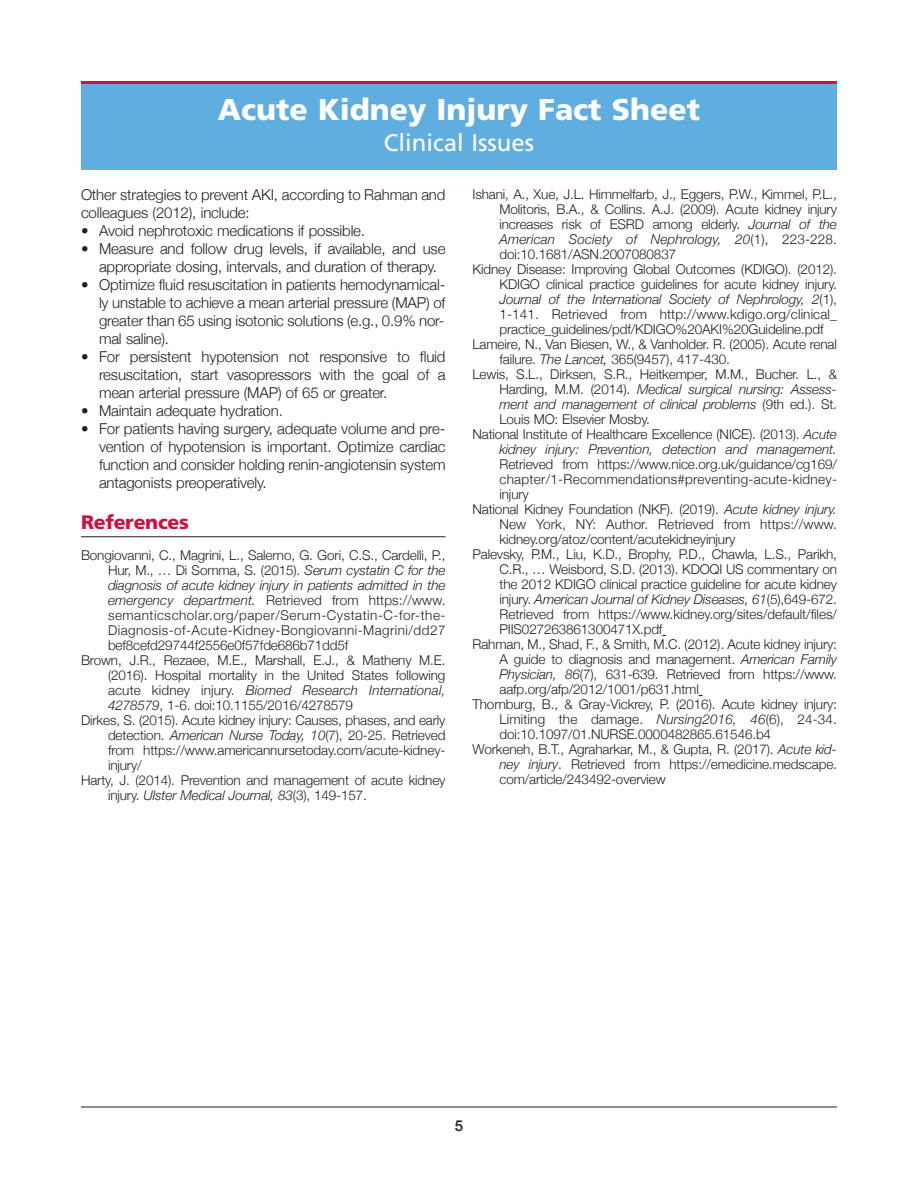
<style>
.page{position:relative;width:918px;height:1188px;background:#fff}
.page>*{position:absolute;margin:0;border:0;box-sizing:border-box;transform-origin:0 0}
.t1{font:900 30px "Frutiger";color:#fff}
.t2{font:24px "Frutiger";color:#fff}
.t3{font:900 19.5px "Frutiger";letter-spacing:-.015em;color:#cd1141}
.t4{font:300 15px/18px "Helvetica Neue";letter-spacing:-.01em;color:#231f20;text-align:justify}
.t5{font:500 15px "Helvetica Neue";color:#231f20}
.t6{font:300 13.5px "Helvetica Neue";letter-spacing:-.01em;color:#231f20}
.t7{font:italic 300 13.5px "Helvetica Neue";letter-spacing:-.01em;color:#231f20}
.t8{font:300 13.5px "Helvetica Neue";letter-spacing:.01em;color:#231f20}
.t9{font:italic 300 13.5px "Helvetica Neue";letter-spacing:.01em;color:#231f20}
.t10{font:300 13.5px "Helvetica Neue";letter-spacing:.04em;color:#231f20}
.t11{font:300 13.5px "Helvetica Neue";letter-spacing:.035em;color:#231f20}
.t12{font:300 13.5px "Helvetica Neue";letter-spacing:.02em;color:#231f20}
.s1{font-style:italic}
.s2{font-style:normal}
</style>
<div class="page">
<div style="left:81px;top:81px;width:756px;height:88px;background:#60aee0"></div>
<hr style="left:81px;top:81px;width:756px;height:3px;background:#cd1141">
<hr style="left:81px;top:536px;width:365px;height:1px;background:#231f20">
<hr style="left:81px;top:1107px;width:756px;height:1px;background:#231f20">
<h1 class="t1" style="left:218px;top:97px;width:484px">Acute Kidney Injury Fact Sheet</h1>
<h2 class="t2" style="left:384px;top:133px;width:152px">Clinical Issues</h2>
<p class="t4" style="left:81px;top:186px;width:366px">Other strategies to prevent AKI, according to Rahman and colleagues (2012), include:</p>
<p class="t4" style="left:81px;top:222px;width:286px">• Avoid nephrotoxic medications if possible.</p>
<p class="t4" style="left:99px;top:240px;width:348px;text-indent:-18px">• Measure and follow drug levels, if available, and use appropriate dosing, intervals, and duration of therapy.</p>
<p class="t4" style="left:99px;top:276px;width:348px;text-indent:-18px">• Optimize fluid resuscitation in patients hemodynamical&shy;ly unstable to achieve a mean arterial pressure (MAP) of greater than 65 using isotonic solutions (e.g., 0.9% nor&shy;mal saline).</p>
<p class="t4" style="left:99px;top:348px;width:348px;text-indent:-18px">• For persistent hypotension not responsive to fluid resuscitation, start vasopressors with the goal of a mean arterial pressure (MAP) of 65 or greater.</p>
<p class="t4" style="left:81px;top:402px;width:203px">• Maintain adequate hydration.</p>
<p class="t4" style="left:99px;top:420px;width:348px;text-indent:-18px">• For patients having surgery, adequate volume and pre&shy;vention of hypotension is important. Optimize cardiac function and consider holding renin-angiotensin system antagonists preoperatively.</p>
<h3 class="t3" style="left:81px;top:514px;width:109px">References</h3>
<p class="t6" style="left:81px;top:547px;width:366px">Bongiovanni, C., Magrini, L., Salerno, G. Gori, C.S., Cardelli, P.,</p>
<p class="t6" style="left:108px;top:562px;width:339px">Hur, M., … Di Somma, S. (2015). <span class="s1">Serum cystatin C for the</span></p>
<p class="t7" style="left:108px;top:578px;width:339px">diagnosis of acute kidney injury in patients admitted in the</p>
<p class="t8" style="left:108px;top:592px;width:339px"><span class="s1">emergency department.</span> Retrieved from https://www.</p>
<p class="t10" style="left:108px;top:607px;width:339px">semanticscholar.org/paper/Serum-Cystatin-C-for-the-</p>
<p class="t11" style="left:108px;top:622px;width:339px">Diagnosis-of-Acute-Kidney-Bongiovanni-Magrini/dd27</p>
<p class="t6" style="left:108px;top:637px;width:242px">bef8cefd297 44f2556e0f57fde686b71dd5f</p>
<p class="t6" style="left:81px;top:652px;width:366px">Brown, J.R., Rezaee, M.E., Marshall, E.J., &amp; Matheny M.E.</p>
<p class="t6" style="left:108px;top:667px;width:339px">(2016). Hospital mortality in the United States following</p>
<p class="t9" style="left:108px;top:683px;width:339px"><span class="s2">acute kidney injury.</span> Biomed Research International,</p>
<p class="t6" style="left:108px;top:697px;width:247px"><span class="s1">4278579</span>, 1-6. doi:10.1155/2016/4278579</p>
<p class="t6" style="left:81px;top:712px;width:366px">Dirkes, S. (2015). Acute kidney injury: Causes, phases, and early</p>
<p class="t6" style="left:108px;top:727px;width:339px">detection. <span class="s1">American Nurse Today, 10</span>(7), 20-25. Retrieved</p>
<p class="t6" style="left:108px;top:742px;width:339px">from https://www.americannursetoday.com/acute-kidney-</p>
<p class="t6" style="left:108px;top:757px;width:35px">injury/</p>
<p class="t6" style="left:81px;top:772px;width:366px">Harty, J. (2014). Prevention and management of acute kidney</p>
<p class="t7" style="left:108px;top:788px;width:261px"><span class="s2">injury.</span> Ulster Medical Journal, 83<span class="s2">(3), 149-157.</span></p>
<p class="t6" style="left:472px;top:186px;width:366px">Ishani, A., Xue, J.L. Himmelfarb, J., Eggers, P.W., Kimmel, P.L.,</p>
<p class="t6" style="left:500px;top:201px;width:339px">Molitoris, B.A., &amp; Collins. A.J. (2009). Acute kidney injury</p>
<p class="t6" style="left:500px;top:216px;width:339px">increases risk of ESRD among elderly. <span class="s1">Journal of the</span></p>
<p class="t9" style="left:500px;top:231px;width:339px">American Society of Nephrology, 20<span class="s2">(1), 223-228.</span></p>
<p class="t6" style="left:500px;top:246px;width:178px">doi:10.1681/ASN.2007080837</p>
<p class="t6" style="left:473px;top:261px;width:366px">Kidney Disease: Improving Global Outcomes (KDIGO). (2012).</p>
<p class="t6" style="left:500px;top:276px;width:339px">KDIGO clinical practice guidelines for acute kidney injury.</p>
<p class="t7" style="left:500px;top:291px;width:339px">Journal of the International Society of Nephrology, 2<span class="s2">(1),</span></p>
<p class="t8" style="left:500px;top:306px;width:339px">1-141. Retrieved from http://www.kdigo.org/clinical_</p>
<p class="t6" style="left:500px;top:321px;width:326px">practice_guidelines/pdf/KDIGO%20AKI%20Guideline.pdf</p>
<p class="t6" style="left:473px;top:336px;width:366px">Lameire, N., Van Biesen, W., &amp; Vanholder. R. (2005). Acute renal</p>
<p class="t6" style="left:500px;top:351px;width:232px">failure. <span class="s1">The Lancet,</span> 365(9457), 417-430.</p>
<p class="t6" style="left:473px;top:366px;width:366px">Lewis, S.L., Dirksen, S.R., Heitkemper, M.M., Bucher. L., &amp;</p>
<p class="t7" style="left:500px;top:381px;width:339px"><span class="s2">Harding, M.M. (2014).</span> Medical surgical nursing: Assess -</p>
<p class="t7" style="left:500px;top:396px;width:339px">ment and management of clinical problems <span class="s2">(9th ed.). St.</span></p>
<p class="t6" style="left:500px;top:411px;width:152px">Louis MO: Elsevier Mosby.</p>
<p class="t6" style="left:473px;top:426px;width:366px">National Institute of Healthcare Excellence (NICE). (2013). <span class="s1">Acute</span></p>
<p class="t7" style="left:500px;top:441px;width:339px">kidney injury: Prevention, detection and management.</p>
<p class="t6" style="left:500px;top:456px;width:339px">Retrieved from https://www.nice.org.uk/guidance/cg169/</p>
<p class="t12" style="left:500px;top:471px;width:339px">chapter/1-Recommendations#preventing-acute-kidney-</p>
<p class="t6" style="left:500px;top:486px;width:31px">injury</p>
<p class="t6" style="left:473px;top:501px;width:366px">National Kidney Foundation (NKF). (2019). <span class="s1">Acute kidney injury.</span></p>
<p class="t8" style="left:500px;top:516px;width:339px">New York, NY: Author. Retrieved from https://www.</p>
<p class="t6" style="left:500px;top:531px;width:237px">kidney.org/atoz/content/acutekidneyinjury</p>
<p class="t6" style="left:473px;top:546px;width:366px">Palevsky, P.M., Liu, K.D., Brophy, P.D., Chawla, L.S., Parikh,</p>
<p class="t6" style="left:500px;top:561px;width:339px">C.R., … Weisbord, S.D. (2013). KDOQI US commentary on</p>
<p class="t6" style="left:500px;top:576px;width:339px">the 2012 KDIGO clinical practice guideline for acute kidney</p>
<p class="t7" style="left:500px;top:591px;width:339px"><span class="s2">injury.</span> American Journal of Kidney Diseases, 61<span class="s2">(5),649-672.</span></p>
<p class="t6" style="left:500px;top:606px;width:339px">Retrieved from https://www.kidney.org/ sites/default/files/</p>
<p class="t6" style="left:500px;top:621px;width:164px">PIIS027263861300471X.pdf</p>
<p class="t6" style="left:472px;top:636px;width:366px">Rahman, M., Shad, F., &amp; Smith, M.C. (2012). Acute kidney injury:</p>
<p class="t6" style="left:500px;top:651px;width:339px">A guide to diagnosis and management. <span class="s1">American Family</span></p>
<p class="t6" style="left:500px;top:666px;width:339px"><span class="s1">Physician, 86</span>(7), 631-639. Retrieved from https://www.</p>
<p class="t6" style="left:500px;top:681px;width:201px">aafp.org/afp/2012/1001/p631.html</p>
<p class="t6" style="left:472px;top:696px;width:366px">Thornburg, B., &amp; Gray-Vickrey, P. (2016). Acute kidney injury:</p>
<p class="t8" style="left:500px;top:711px;width:339px">Limiting the damage. <span class="s1">Nursing2016, 46</span>(6), 24-34.</p>
<p class="t6" style="left:500px;top:726px;width:273px">doi:10.1097/01.NURSE.0000482865.61546.b4</p>
<p class="t6" style="left:472px;top:741px;width:366px">Workeneh, B.T., Agraharkar, M., &amp; Gupta, R. (2017). <span class="s1">Acute kid-</span></p>
<p class="t6" style="left:500px;top:756px;width:339px"><span class="s1">ney injury</span>. Retrieved from https://emedicine.medscape.</p>
<p class="t6" style="left:500px;top:771px;width:168px">com/article/243492-overview</p>
<p class="t5" style="left:455px;top:1117px;width:10px">5</p>
</div>
